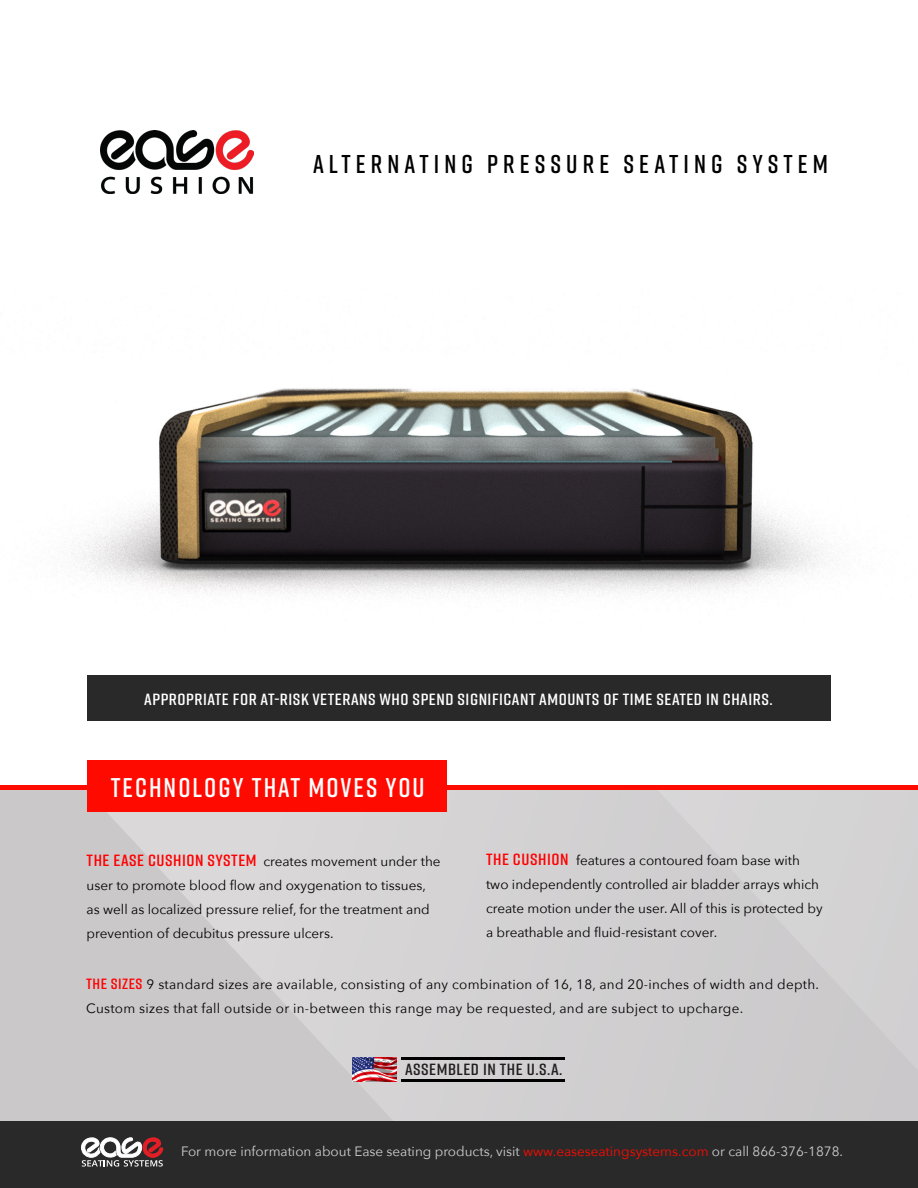
<style>
.page{position:relative;width:918px;height:1188px;background:#fff}
.page>*{position:absolute;margin:0;border:0;box-sizing:border-box;transform-origin:0 0}
.t1{font:600 27px "Rift";letter-spacing:.075em;color:#fff}
.t2{font:600 25.8px "Rift";letter-spacing:.2em;color:#000}
.t3{font:600 16.2px "Rift";letter-spacing:.03em;color:#fff;scale:1.11 1}
.t4{font:600 16.2px "Rift";letter-spacing:.03em;color:#231f20;scale:1.11 1}
.t5{font:13.5px/24px "Avenir Next";color:#000}
.t6{font:13.5px/24px "Avenir Next";letter-spacing:.02em;color:#000}
.t7{font:13.5px "Avenir Next";color:#cecfce}
.s1{font-family:"Rift";font-weight:600;font-size:16.2px;color:#f00}
.s2{font-family:"Rift";font-weight:600;font-size:14.85px;color:#f00}
.s3{color:#ff0a00}
.s4{color:#cecfd1}
</style>
<div class="page">
<img style="left:67px;top:388px;width:771px;height:210px">
<div style="left:0;top:789px;width:918px;height:348px;background:#cbc8c9"></div>
<svg style="left:107px;top:790px;width:458px;height:331px"></svg>
<div style="left:658px;top:790px;width:220px;height:176px;background:#d4d2d4"></div>
<div style="left:87px;top:761px;width:360px;height:51px;background:#ff0a00"></div>
<div style="left:87px;top:676px;width:744px;height:45px;background:#2a2929"></div>
<div style="left:0;top:1121px;width:918px;height:67px;background:#2a2929"></div>
<div style="left:0;top:785px;width:100px;height:5px;background:#ff0a00"></div>
<div style="left:422px;top:785px;width:496px;height:5px;background:#ff0a00"></div>
<svg style="left:81px;top:1137px;width:82px;height:30px"></svg>
<img style="left:352px;top:1057px;width:45px;height:25px">
<hr style="left:401px;top:1057px;width:163px;height:3px;background:#000">
<hr style="left:401px;top:1080px;width:163px;height:2px;background:#000">
<img style="left:100px;top:131px;width:154px;height:62px">
<p class="t2" style="left:313px;top:145px;width:516px">ALTERNATING PRESSURE SEATING SYSTEM</p>
<p class="t3" style="left:144px;top:687px;width:568px">APPROPRIATE FOR AT-RISK VETERANS WHO SPEND SIGNIFICANT AMOUNTS OF TIME SEATED IN CHAIRS.</p>
<p class="t1" style="left:111px;top:768px;width:315px">TECHNOLOGY THAT MOVES YOU</p>
<p class="t5" style="left:87px;top:849px;width:356px"><span class="s1">THE EASE CUSHION SYSTEM</span> creates movement under the user to promote blood flow and oxygenation to tissues, as well as localized pressure relief, for the treatment and prevention of decubitus pressure ulcers.</p>
<p class="t5" style="left:486px;top:848px;width:338px"><span class="s1">THE CUSHION</span> features a contoured foam base with two independently controlled air bladder arrays which create motion under the user. All of this is protected by a breathable and fluid-resistant cover.</p>
<p class="t6" style="left:86px;top:972px;width:735px"><span class="s2">THE SIZES</span> 9 standard sizes are available, consisting of any combination of 16, 18, and 20-inches of width and depth.<br>Custom sizes that fall outside or in-between this range may be requested, and are subject to upcharge.</p>
<p class="t4" style="left:405px;top:1058px;width:143px">ASSEMBLED IN THE U.S.A.</p>
<p class="t7" style="left:181px;top:1140px;width:663px">For more information about Ease seating products, visit <span class="s3">www.easeseatingsystems.com</span> <span class="s4">or call 866-376-1878.</span></p>
</div>
